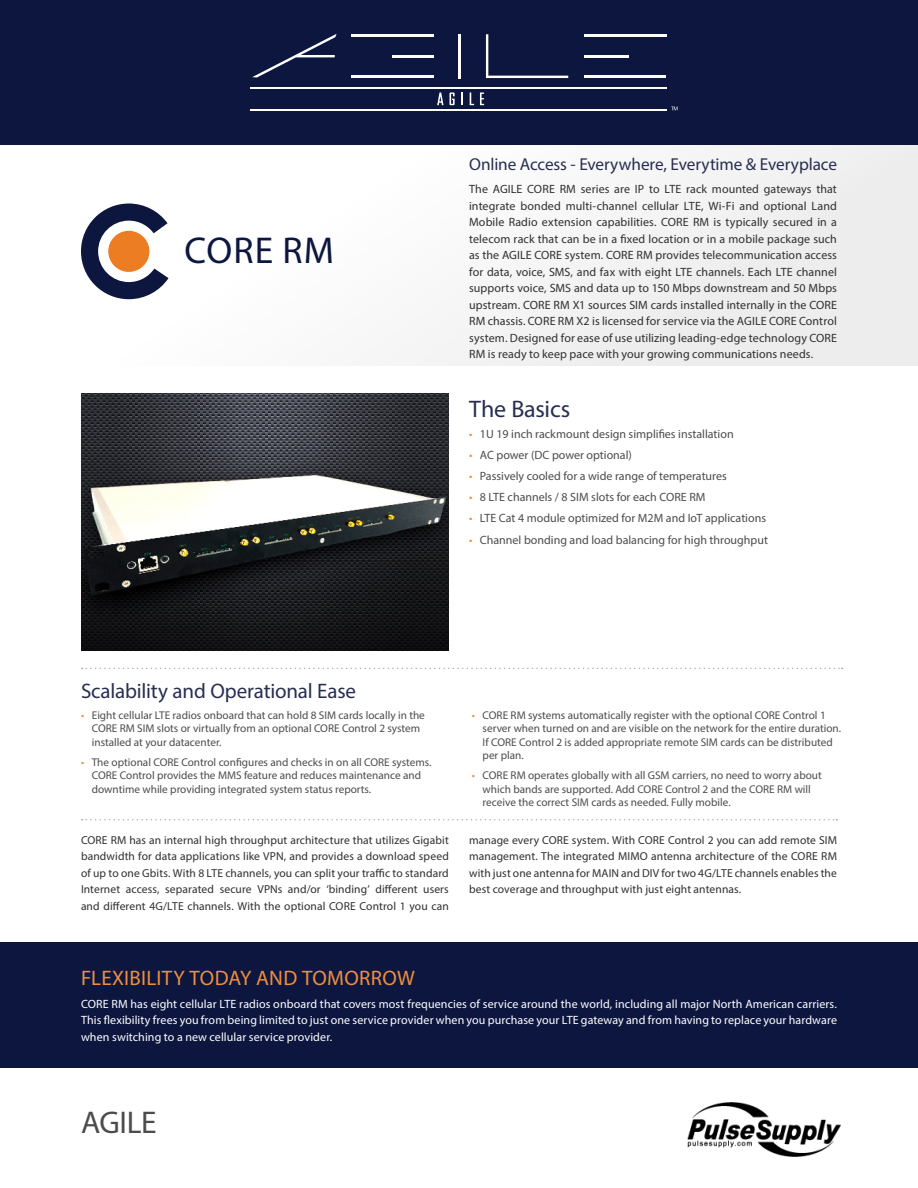
<style>
.page{position:relative;width:918px;height:1188px;background:#fff}
.page>*{position:absolute;margin:0;border:0;box-sizing:border-box;transform-origin:0 0}
.Subhead_1{font:37.5px "Myriad Pro";letter-spacing:.03em;color:#0c163f}
.Body_1{font:31.5px "Myriad Pro";letter-spacing:-.01em;color:#4b4c4d}
.Subhead_2{font:24px "Myriad Pro";letter-spacing:-.005em;color:#282e51}
.Subhead_2-2{font:21px "Myriad Pro";letter-spacing:-.01em;color:#282e51}
.Subhead_2-3{font:21px "Myriad Pro";letter-spacing:.01em;color:#ef8e3e}
.Subhead_2-4{font:17.25px "Myriad Pro";letter-spacing:-.01em;color:#282e51}
.Body_2{font:12px/16.5px "Myriad Pro";letter-spacing:.005em;color:#312f30;text-align:justify}
.Body_2-2{font:12px/16.5px "Myriad Pro";letter-spacing:.01em;color:#fff;text-align:justify}
.t1{font:12px "Myriad Pro";color:#4b4c4d}
.Body_2-3{font:11.55px/16.5px "Myriad Pro";letter-spacing:.01em;color:#312f30;text-align:justify}
.t2{font:11.25px/13.5px "Myriad Pro";color:#4b4c4d}
.s1{color:#ef8e3e}
</style>
<div class="page">
<div style="left:0;top:144px;width:918px;height:222px;background:#f8f8f8"></div>
<svg style="left:82px;top:819px;width:755px;height:1px"></svg>
<div style="left:0;top:0;width:918px;height:144px;background:#0c163f"></div>
<svg style="left:437px;top:93px;width:7px;height:12px"></svg>
<svg style="left:450px;top:93px;width:5px;height:12px"></svg>
<svg style="left:461px;top:93px;width:2px;height:12px"></svg>
<svg style="left:470px;top:93px;width:4px;height:12px"></svg>
<svg style="left:480px;top:93px;width:4px;height:12px"></svg>
<svg style="left:252px;top:34px;width:85px;height:44px"></svg>
<hr style="left:351px;top:35px;width:83px;height:2px;background:#fff">
<hr style="left:393px;top:55px;width:41px;height:2px;background:#fff">
<hr style="left:351px;top:75px;width:83px;height:2px;background:#fff">
<hr style="left:458px;top:34px;width:3px;height:44px;background:#fff">
<svg style="left:486px;top:34px;width:82px;height:44px"></svg>
<hr style="left:584px;top:35px;width:82px;height:2px;background:#fff">
<hr style="left:585px;top:55px;width:44px;height:2px;background:#fff">
<hr style="left:585px;top:75px;width:81px;height:3px;background:#fff">
<hr style="left:251px;top:88px;width:416px;height:1px;background:#fff">
<hr style="left:251px;top:109px;width:416px;height:1px;background:#fff">
<svg style="left:81px;top:204px;width:88px;height:95px"></svg>
<svg style="left:82px;top:668px;width:761px;height:1px"></svg>
<div style="left:0;top:942px;width:918px;height:126px;background:#0c163f"></div>
<svg style="left:671px;top:106px;width:6px;height:4px"></svg>
<img style="left:81px;top:393px;width:368px;height:258px">
<img style="left:687px;top:1103px;width:154px;height:54px">
<p class="Subhead_1" style="left:184px;top:228px;width:151px">CORE RM</p>
<p class="Subhead_2-4" style="left:469px;top:154px;width:369px">Online Access - Everywhere, Everytime &amp; Everyplace</p>
<p class="Body_2" style="left:469px;top:181px;width:369px">The AGILE CORE RM series are IP to LTE rack mounted gateways that integrate bonded multi-channel cellular LTE, Wi-Fi and optional Land Mobile Radio extension capabilities. CORE RM is typically secured in a telecom rack that can be in a fixed location or in a mobile package such as the AGILE CORE system. CORE RM provides telecommunication access for data, voice, SMS, and fax with eight LTE channels. Each LTE channel supports voice, SMS and data up to 150 Mbps downstream and 50 Mbps upstream. CORE RM X1 sources SIM cards installed internally in the CORE RM chassis. CORE RM X2 is licensed for service via the AGILE CORE Control system. Designed for ease of use utilizing leading-edge technology CORE RM is ready to keep pace with your growing communications needs.</p>
<p class="Subhead_2" style="left:469px;top:394px;width:103px">The Basics</p>
<p class="t1" style="left:469px;top:426px;width:266px"><span class="s1">•</span> 1U 19 inch rackmount design simplifies installation</p>
<p class="t1" style="left:469px;top:448px;width:164px"><span class="s1">•</span> AC power (DC power optional)</p>
<p class="t1" style="left:469px;top:469px;width:259px"><span class="s1">•</span> Passively cooled for a wide range of temperatures</p>
<p class="t1" style="left:469px;top:490px;width:238px"><span class="s1">•</span> 8 LTE channels / 8 SIM slots for each CORE RM</p>
<p class="t1" style="left:469px;top:511px;width:299px"><span class="s1">•</span> LTE Cat 4 module optimized for M2M and IoT applications</p>
<p class="t1" style="left:469px;top:532px;width:300px"><span class="s1">•</span> Channel bonding and load balancing for high throughput</p>
<p class="Subhead_2-2" style="left:81px;top:678px;width:277px">Scalability and Operational Ease</p>
<p class="t2" style="left:92px;top:708px;width:335px;text-indent:-11px"><span class="s1">•</span> Eight cellular LTE radios onboard that can hold 8 SIM cards locally in the<br>CORE RM SIM slots or virtually from an optional CORE Control 2 system installed at your datacenter.</p>
<p class="t2" style="left:92px;top:755px;width:341px;text-indent:-11px"><span class="s1">•</span> The optional CORE Control configures and checks in on all CORE systems.<br>CORE Control provides the MMS feature and reduces maintenance and downtime while providing integrated system status reports.</p>
<p class="t2" style="left:483px;top:708px;width:360px;text-indent:-11px"><span class="s1">•</span> CORE RM systems automatically register with the optional CORE Control 1 server when turned on and are visible on the network for the entire duration.<br>If CORE Control 2 is added appropriate remote SIM cards can be distributed per plan.</p>
<p class="t2" style="left:483px;top:769px;width:341px;text-indent:-11px"><span class="s1">•</span> CORE RM operates globally with all GSM carriers, no need to worry about which bands are supported. Add CORE Control 2 and the CORE RM will receive the correct SIM cards as needed. Fully mobile.</p>
<p class="Body_2-3" style="left:81px;top:832px;width:369px">CORE RM has an internal high throughput architecture that utilizes Gigabit bandwidth for data applications like VPN, and provides a download speed of up to one Gbits. With 8 LTE channels, you can split your traffic to standard Internet access, separated secure VPNs and/or ‘binding’ different users and different 4G/LTE channels. With the optional CORE Control 1 you can</p>
<p class="Body_2-3" style="left:469px;top:832px;width:369px">manage every CORE system. With CORE Control 2 you can add remote SIM management. The integrated MIMO antenna architecture of the CORE RM with just one antenna for MAIN and DIV for two 4G/LTE channels enables the best coverage and throughput with just eight antennas.</p>
<p class="Subhead_2-3" style="left:81px;top:965px;width:335px">FLEXIBILITY TODAY AND TOMORROW</p>
<p class="Body_2-2" style="left:81px;top:995px;width:758px">CORE RM has eight cellular LTE radios onboard that covers most frequencies of service around the world, including all major North American carriers.<br>This flexibility frees you from being limited to just one service provider when you purchase your LTE gateway and from having to replace your hardware when switching to a new cellular service provider.</p>
<p class="Body_1" style="left:81px;top:1103px;width:77px">AGILE</p>
</div>
